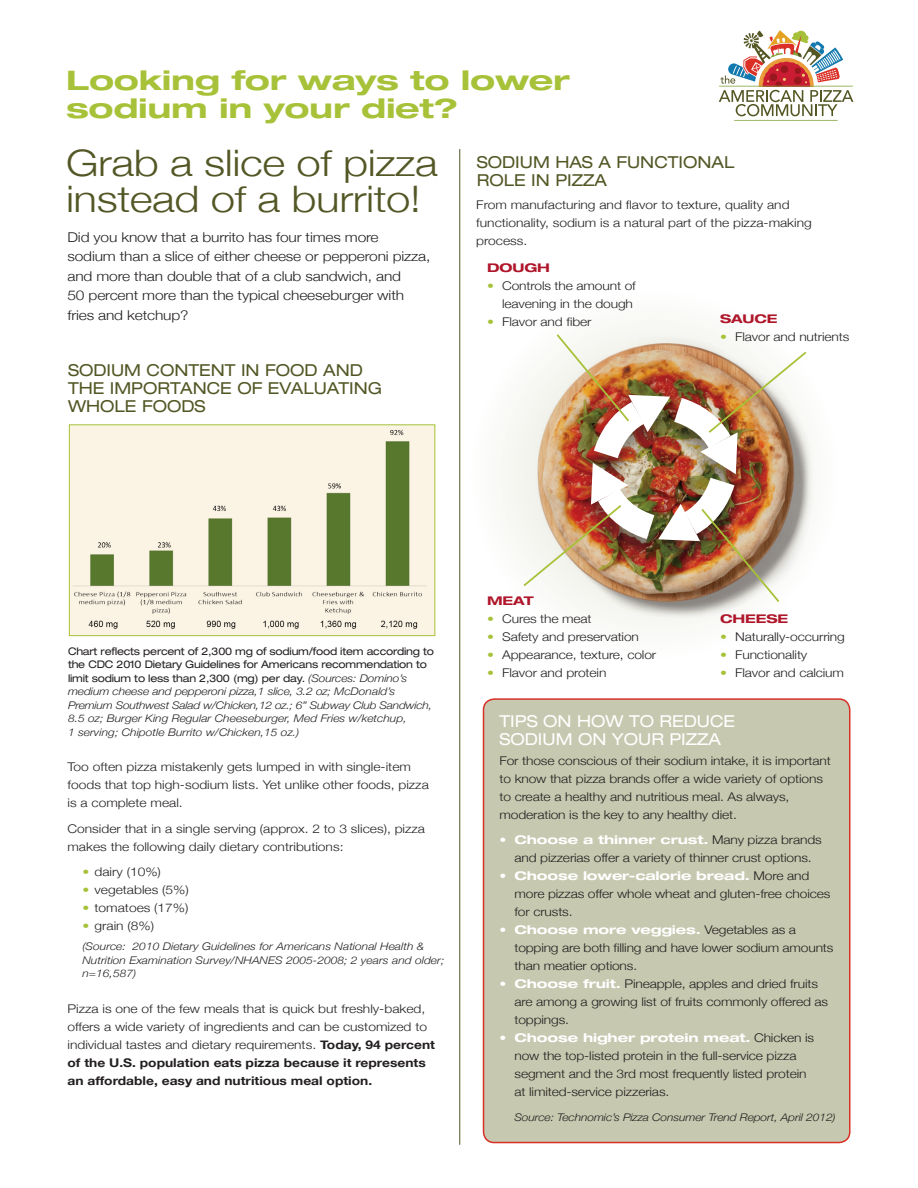
<style>
.page{position:relative;width:918px;height:1188px;background:#fff}
.page>*{position:absolute;margin:0;border:0;box-sizing:border-box;transform-origin:0 0}
.t1{font:300 36.45px/36.5px "Helvetica Neue";letter-spacing:-.01em;color:#535725;scale:1.2 1}
.t2{font:700 expanded 27px/28.5px "Helvetica Neue";letter-spacing:-.01em;color:#a7c239;scale:1.2 1}
.SUBS{font:expanded 16.5px/18px "Helvetica Neue";color:#535725}
.SUBS-2{font:expanded 16.5px/18px "Helvetica Neue";color:#fff}
.t3{font:300 13.5px/19.5px "Helvetica Neue";letter-spacing:-.01em;color:#231f20;scale:1.15 1}
.t4{font:300 12px/18px "Helvetica Neue";letter-spacing:-.01em;color:#231f20;scale:1.15 1}
.t5{font:700 expanded 12px "Helvetica Neue";letter-spacing:-.01em;color:#af162a;scale:1.15 1}
.SUBS-3{font:italic 300 10.5px/13.5px "Helvetica Neue";color:#231f20;scale:1.15 1}
.s1{color:#a7c239}
.s2{font-weight:400;font-style:normal;font-stretch:expanded}
.s3{font-weight:700}
.s4{color:#fff}
.s5{font-weight:700;font-stretch:expanded;color:#fff}
</style>
<div class="page">
<hr style="left:734px;top:120px;width:104px;height:1px;background:#85a53d">
<svg style="left:719px;top:30px;width:134px;height:86px"></svg>
<hr style="left:459px;top:149px;width:1px;height:996px;background:#535725">
<div style="left:484px;top:699px;width:366px;height:444px;background:#c6c8af;border-radius:11px"></div>
<div style="left:483px;top:698px;width:368px;height:445px;border:2px solid #d92f26;border-radius:11px"></div>
<img style="left:71px;top:426px;width:360px;height:208px">
<div style="left:69px;top:424px;width:366px;height:212px;border:1px solid #a7c239"></div>
<img style="left:522px;top:332px;width:286px;height:272px">
<p class="t2" style="left:66px;top:65px;width:422px">Looking for ways to lower sodium in your diet?</p>
<p class="t1" style="left:66px;top:142px;width:311px">Grab a slice of pizza instead of a burrito!</p>
<p class="SUBS" style="left:477px;top:153px;width:259px">SODIUM HAS A FUNCTIONAL<br>ROLE IN PIZZA</p>
<p class="t4" style="left:476px;top:195px;width:293px">From manufacturing and flavor to texture, quality and functionality, sodium is a natural part of the pizza-making process.</p>
<p class="t5" style="left:487px;top:260px;width:56px">DOUGH</p>
<p class="t4" style="left:487px;top:276px;width:131px;text-align:right"><span class="s1">•</span> Controls the amount of leavening in the dough</p>
<p class="t4" style="left:487px;top:312px;width:92px"><span class="s1">•</span> Flavor and fiber</p>
<p class="t5" style="left:720px;top:311px;width:51px">SAUCE</p>
<p class="t4" style="left:720px;top:327px;width:114px"><span class="s1">•</span> Flavor and nutrients</p>
<p class="t3" style="left:68px;top:226px;width:317px">Did you know that a burrito has four times more<br>sodium than a slice of either cheese or pepperoni pizza, and more than double that of a club sandwich, and<br>50 percent more than the typical cheeseburger with fries and ketchup?</p>
<p class="SUBS" style="left:68px;top:361px;width:316px">SODIUM CONTENT IN FOOD AND<br>THE IMPORTANCE OF EVALUATING<br>WHOLE FOODS</p>
<p class="SUBS-3" style="left:68px;top:644px;width:320px"><span class="s2">Chart reflects percent of 2,300 mg of sodium/food item according to the CDC 2010 Dietary Guidelines for Americans recommendation to limit sodium to less than 2,300 (mg) per day.</span> (Sources: Domino’s medium cheese and pepperoni pizza,1 slice, 3.2 oz; McDonald’s Premium Southwest Salad w/Chicken,12 oz.; 6” Subway Club Sandwich, 8.5 oz; Burger King Regular Cheeseburger, Med Fries w/ketchup,<br>1 serving; Chipotle Burrito w/Chicken,15 oz.)</p>
<p class="t4" style="left:68px;top:757px;width:316px">Too often pizza mistakenly gets lumped in with single-item foods that top high-sodium lists. Yet unlike other foods, pizza is a complete meal.</p>
<p class="t4" style="left:68px;top:819px;width:312px">Consider that in a single serving (approx. 2 to 3 slices), pizza makes the following daily dietary contributions:</p>
<p class="t4" style="left:82px;top:862px;width:70px"><span class="s1">•</span> dairy (10%)</p>
<p class="t4" style="left:82px;top:880px;width:94px"><span class="s1">•</span> vegetables (5%)</p>
<p class="t4" style="left:82px;top:898px;width:94px"><span class="s1">•</span> tomatoes (17%)</p>
<p class="t4" style="left:82px;top:916px;width:64px"><span class="s1">•</span> grain (8%)</p>
<p class="SUBS-3" style="left:82px;top:939px;width:316px">(Source: 2010 Dietary Guidelines for Americans National Health &amp;<br>Nutrition Examination Survey/NHANES 2005-2008; 2 years and older; n=16,587)</p>
<p class="t4" style="left:68px;top:999px;width:321px">Pizza is one of the few meals that is quick but freshly-baked, offers a wide variety of ingredients and can be customized to individual tastes and dietary requirements. <span class="s3">Today, 94 percent of the U.S. population eats pizza because it represents an affordable, easy and nutritious meal option.</span></p>
<p class="t5" style="left:487px;top:593px;width:42px">MEAT</p>
<p class="t4" style="left:487px;top:609px;width:92px"><span class="s1">•</span> Cures the meat</p>
<p class="t4" style="left:487px;top:627px;width:133px"><span class="s1">•</span> Safety and preservation</p>
<p class="t4" style="left:487px;top:645px;width:148px"><span class="s1">•</span> Appearance, texture, color</p>
<p class="t4" style="left:487px;top:663px;width:105px"><span class="s1">•</span> Flavor and protein</p>
<p class="t5" style="left:720px;top:611px;width:61px">CHEESE</p>
<p class="t4" style="left:720px;top:627px;width:110px"><span class="s1">•</span> Naturally-occurring</p>
<p class="t4" style="left:720px;top:645px;width:77px"><span class="s1">•</span> Functionality</p>
<p class="t4" style="left:720px;top:663px;width:109px"><span class="s1">•</span> Flavor and calcium</p>
<p class="SUBS-2" style="left:500px;top:711px;width:237px">TIPS ON HOW TO REDUCE<br>SODIUM ON YOUR PIZZA</p>
<p class="t4" style="left:500px;top:751px;width:290px">For those conscious of their sodium intake, it is important to know that pizza brands offer a wide variety of options to create a healthy and nutritious meal. As always, moderation is the key to any healthy diet.</p>
<p class="t4" style="left:500px;top:830px;width:282px;text-align:center"><span class="s4">•</span> <span class="s5">Choose a thinner crust.</span> Many pizza brands and pizzerias offer a variety of thinner crust options.</p>
<p class="t4" style="left:515px;top:866px;width:276px;text-indent:-15px"><span class="s4">•</span> <span class="s5">Choose lower-calorie bread.</span> More and more pizzas offer whole wheat and gluten-free choices for crusts.</p>
<p class="t4" style="left:515px;top:920px;width:279px;text-indent:-15px"><span class="s4">•</span> <span class="s5">Choose more veggies.</span> Vegetables as a topping are both filling and have lower sodium amounts than meatier options.</p>
<p class="t4" style="left:515px;top:974px;width:274px;text-indent:-15px"><span class="s4">•</span> <span class="s5">Choose fruit.</span> Pineapple, apples and dried fruits are among a growing list of fruits commonly offered as toppings.</p>
<p class="t4" style="left:515px;top:1028px;width:262px;text-indent:-15px"><span class="s4">•</span> <span class="s5">Choose higher protein meat.</span> Chicken is now the top-listed protein in the full-service pizza segment and the 3rd most frequently listed protein at limited-service pizzerias.</p>
<p class="SUBS-3" style="left:514px;top:1110px;width:281px">Source: Technomic’s Pizza Consumer Trend Report, April 2012)</p>
</div>
